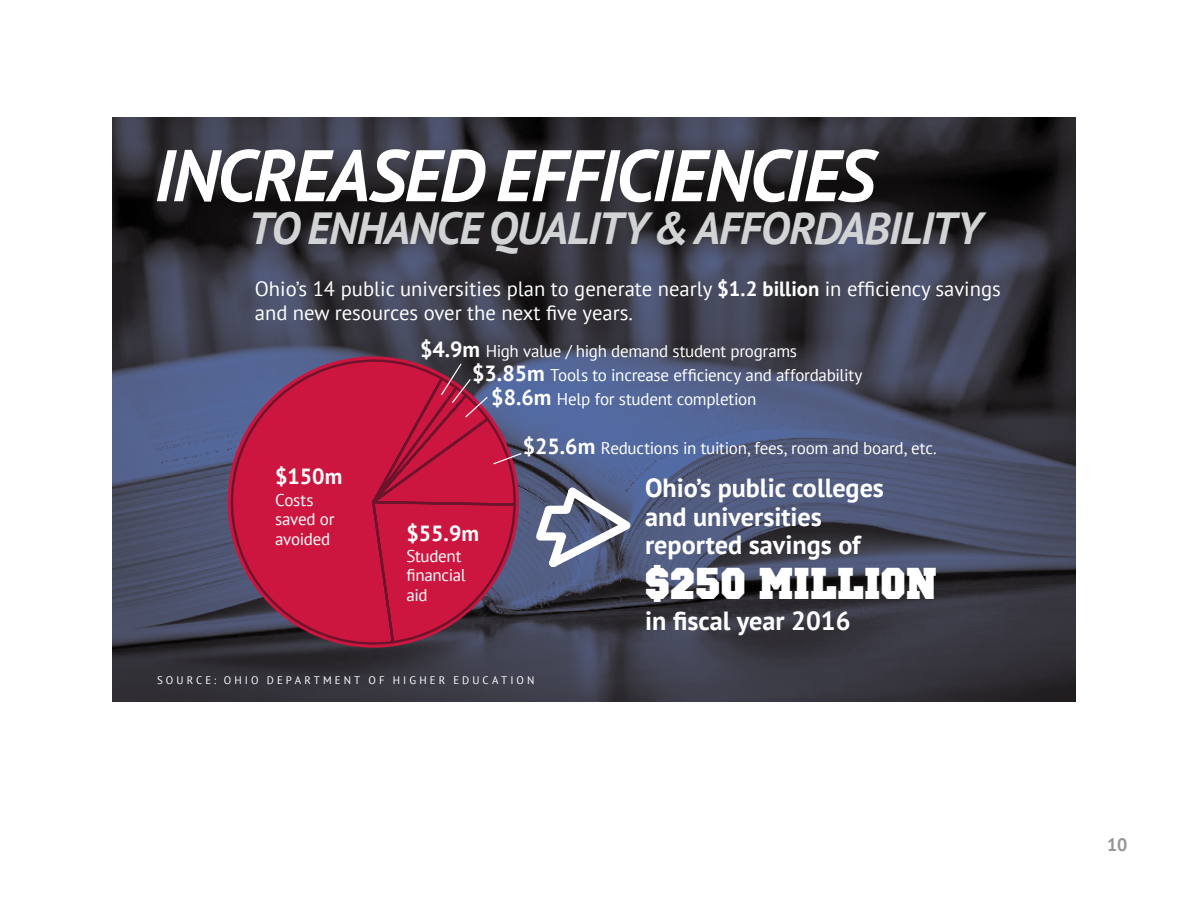
<style>
.page{position:relative;width:1188px;height:918px;background:#fff}
.page>*{position:absolute;margin:0;border:0;box-sizing:border-box;transform-origin:0 0}
.t1{font:italic 700 72.9px "PT Sans";letter-spacing:-.025em;color:#fff}
.t2{font:46.5px "Ivy League Solid Regular SWFTE";color:#fff}
.t3{font:italic 700 45px "PT Sans";letter-spacing:-.025em;color:#d1d3d4}
.t4{font:700 26.25px/28.7px "PT Sans";color:#fff}
.t5{font:700 21.9px "PT Sans";color:#fff}
.t6{font:20.7px/24.8px "PT Sans";color:#fff}
.t7{font:700 18px "PT Sans";color:#939598}
.t8{font:16.95px/19.5px "PT Sans";letter-spacing:-.015em;color:#fff}
.t9{font:10.95px "PT Sans";letter-spacing:.285em;color:#fff}
.s1{font-weight:700}
.s2{font-weight:700;font-size:21.9px}
</style>
<div class="page">
<img style="left:113px;top:118px;width:962px;height:583px">
<svg style="left:220px;top:355px;width:297px;height:298px;background:#a72247"></svg>
<svg style="left:440px;top:362px;width:49px;height:57px;background:#7c2f48"></svg>
<svg style="left:492px;top:452px;width:31px;height:13px"></svg>
<svg style="left:529px;top:480px;width:114px;height:94px"></svg>
<h1 class="t1" style="left:154px;top:127px;width:722px">INCREASED EFFICIENCIES</h1>
<h3 class="t3" style="left:248px;top:198px;width:735px">TO ENHANCE QUALITY &amp; AFFORDABILITY</h3>
<p class="t6" style="left:255px;top:275px;width:748px">Ohio’s 14 public universities plan to generate nearly <span class="s1">$1.2 billion</span> in efficiency savings and new resources over the next five years.</p>
<p class="t8" style="left:420px;top:341px;width:379px"><span class="s2">$4.9m</span> High value / high demand student programs</p>
<p class="t8" style="left:491px;top:363px;width:373px;line-height:23.9px;text-indent:-19px"><span class="s2">$3.85m</span> Tools to increase efficiency and affordability <span class="s2">$8.6m</span> Help for student completion</p>
<p class="t5" style="left:275px;top:462px;width:69px">$150m</p>
<p class="t8" style="left:275px;top:490px;width:61px">Costs saved or avoided</p>
<p class="t5" style="left:406px;top:518px;width:74px">$55.9m</p>
<p class="t8" style="left:406px;top:546px;width:61px">Student financial aid</p>
<p class="t8" style="left:523px;top:438px;width:415px"><span class="s2">$25.6m</span> Reductions in tuition, fees, room and board, etc.</p>
<h3 class="t4" style="left:645px;top:473px;width:240px">Ohio’s public colleges and universities reported savings of</h3>
<h2 class="t2" style="left:645px;top:549px;width:293px">$250 MILLION</h2>
<h3 class="t4" style="left:645px;top:606px;width:207px">in fiscal year 2016</h3>
<p class="t9" style="left:157px;top:673px;width:379px">SOURCE: OHIO DEPARTMENT OF HIGHER EDUCATION</p>
<p class="t7" style="left:1107px;top:832px;width:22px">10</p>
</div>
